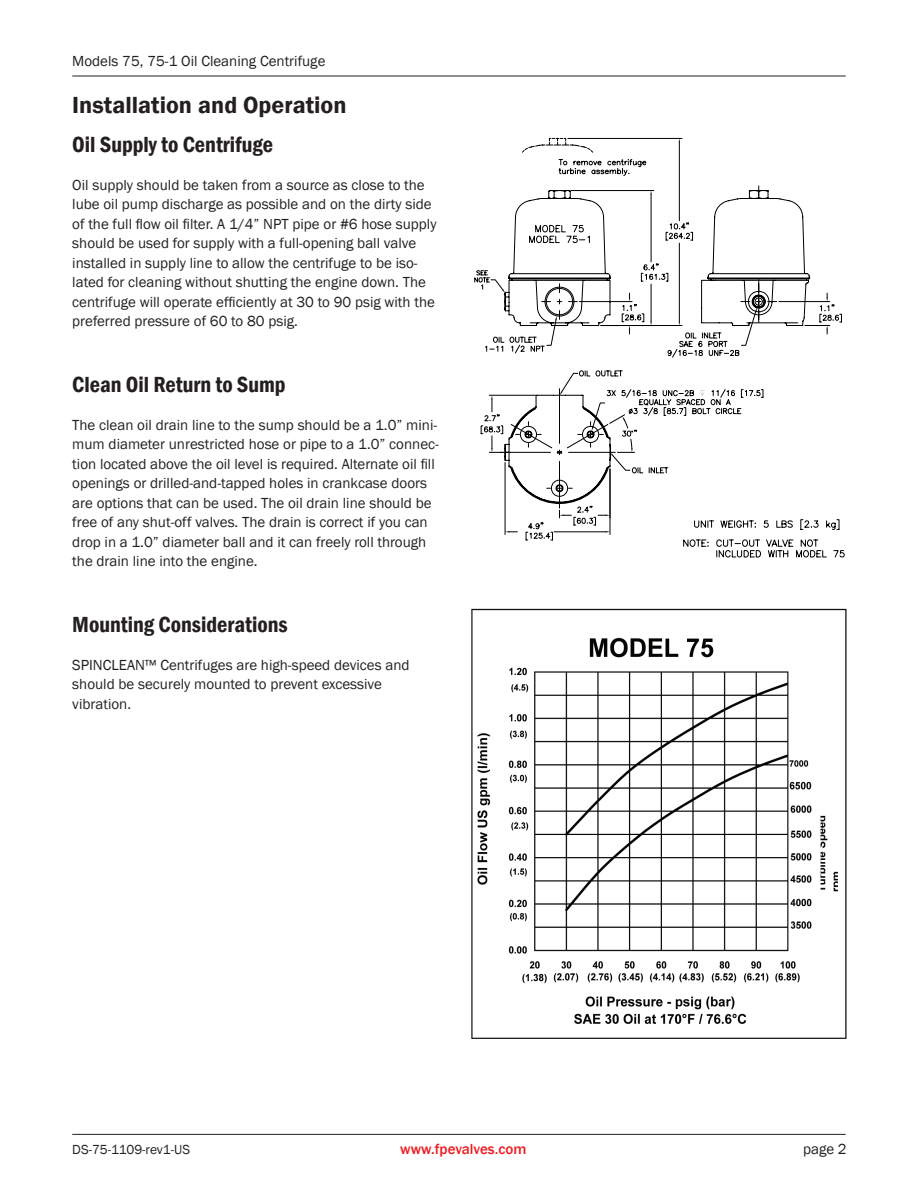
<style>
.page{position:relative;width:918px;height:1188px;background:#fff}
.page>*{position:absolute;margin:0;border:0;box-sizing:border-box;transform-origin:0 0}
.Product_subtitle{font:600 24px "Franklin Gothic";color:#231f20}
.Paragraph_Style_1{font:600 condensed 22.5px "Franklin Gothic";color:#231f20}
.Product_subtitle-2{font:15px/19.5px "Franklin Gothic";color:#231f20}
.t1{font:500 15px "Franklin Gothic";color:#ee1d23}
.t2{font:13.5px "Franklin Gothic";color:#231f20}
</style>
<div class="page">
<hr style="left:72px;top:76px;width:774px;height:1px;background:#231f20">
<hr style="left:72px;top:1134px;width:774px;height:1px;background:#231f20">
<svg style="left:474px;top:138px;width:371px;height:420px"></svg>
<img style="left:471px;top:608px;width:376px;height:431px">
<p class="Product_subtitle-2" style="left:72px;top:51px;width:255px">Models 75, 75-1 Oil Cleaning Centrifuge</p>
<p class="Product_subtitle" style="left:72px;top:90px;width:276px">Installation and Operation</p>
<p class="Paragraph_Style_1" style="left:72px;top:130px;width:202px">Oil Supply to Centrifuge</p>
<p class="Product_subtitle-2" style="left:72px;top:176px;width:366px">Oil supply should be taken from a source as close to the lube oil pump discharge as possible and on the dirty side of the full flow oil filter. A 1/4” NPT pipe or #6 hose supply should be used for supply with a full-opening ball valve installed in supply line to allow the centrifuge to be iso&shy;lated for cleaning without shutting the engine down. The centrifuge will operate efficiently at 30 to 90 psig with the preferred pressure of 60 to 80 psig.</p>
<p class="Paragraph_Style_1" style="left:72px;top:370px;width:215px">Clean Oil Return to Sump</p>
<p class="Product_subtitle-2" style="left:72px;top:416px;width:368px">The clean oil drain line to the sump should be a 1.0” mini&shy;mum diameter unrestricted hose or pipe to a 1.0” connec&shy;tion located above the oil level is required. Alternate oil fill openings or drilled-and-tapped holes in crankcase doors are options that can be used. The oil drain line should be free of any shut-off valves. The drain is correct if you can drop in a 1.0” diameter ball and it can freely roll through the drain line into the engine.</p>
<p class="Paragraph_Style_1" style="left:72px;top:610px;width:217px">Mounting Considerations</p>
<p class="Product_subtitle-2" style="left:72px;top:656px;width:339px">SPINCLEAN™ Centrifuges are high-speed devices and should be securely mounted to prevent excessive vibration.</p>
<p class="t2" style="left:72px;top:1141px;width:119px">DS-75-1109-rev1-US</p>
<p class="Product_subtitle-2" style="left:803px;top:1140px;width:45px">page 2</p>
<p class="t1" style="left:400px;top:1140px;width:128px">www.fpevalves.com</p>
</div>
